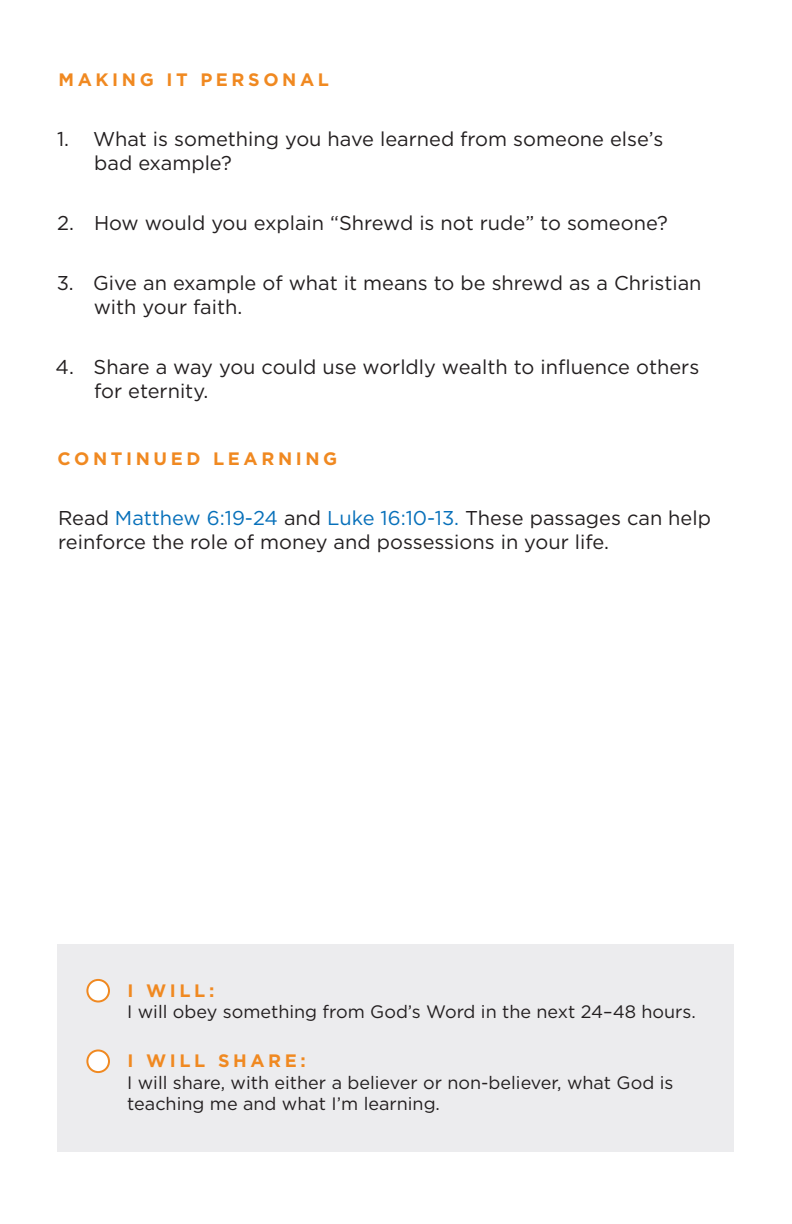
<style>
.page{position:relative;width:792px;height:1224px;background:#fff}
.page>*{position:absolute;margin:0;border:0;box-sizing:border-box;transform-origin:0 0}
.t1{font:20px/24px "Gotham";color:#231f20}
.t2{font:18px/21.6px "Gotham";color:#231f20}
.t3{font:700 18px "Gotham";letter-spacing:.2em;color:#f08921}
.s1{color:#0770ba}
</style>
<div class="page">
<div style="left:58px;top:944px;width:676px;height:208px;background:#ececee"></div>
<div style="left:87px;top:980px;width:22px;height:22px;background:#fff;border-radius:50%"></div>
<div style="left:86px;top:979px;width:24px;height:24px;border:2px solid #f08921;border-radius:50%"></div>
<div style="left:87px;top:1050px;width:22px;height:22px;background:#fff;border-radius:50%"></div>
<div style="left:86px;top:1049px;width:24px;height:24px;border:2px solid #f08921;border-radius:50%"></div>
<p class="t3" style="left:58px;top:68px;width:272px">MAKING IT PERSONAL</p>
<p class="t1" style="left:94px;top:127px;width:571px;text-indent:-37px">1. What is something you have learned from someone else’s bad example?</p>
<p class="t1" style="left:57px;top:211px;width:612px">2. How would you explain “Shrewd is not rude” to someone?</p>
<p class="t1" style="left:94px;top:271px;width:609px;text-indent:-37px">3. Give an example of what it means to be shrewd as a Christian with your faith.</p>
<p class="t1" style="left:94px;top:355px;width:607px;text-indent:-38px">4. Share a way you could use worldly wealth to influence others for eternity.</p>
<p class="t3" style="left:58px;top:447px;width:281px">CONTINUED LEARNING</p>
<p class="t1" style="left:58px;top:505px;width:655px">Read <span class="s1">Matthew 6:19-24</span> and <span class="s1">Luke 16:10-13.</span> These passages can help reinforce the role of money and possessions in your life.</p>
<p class="t3" style="left:127px;top:978px;width:88px">I WILL:</p>
<p class="t2" style="left:127px;top:1001px;width:570px">I will obey something from God’s Word in the next 24–48 hours.</p>
<p class="t3" style="left:127px;top:1049px;width:180px">I WILL SHARE:</p>
<p class="t2" style="left:127px;top:1071px;width:548px">I will share, with either a believer or non-believer, what God is teaching me and what I’m learning.</p>
</div>
